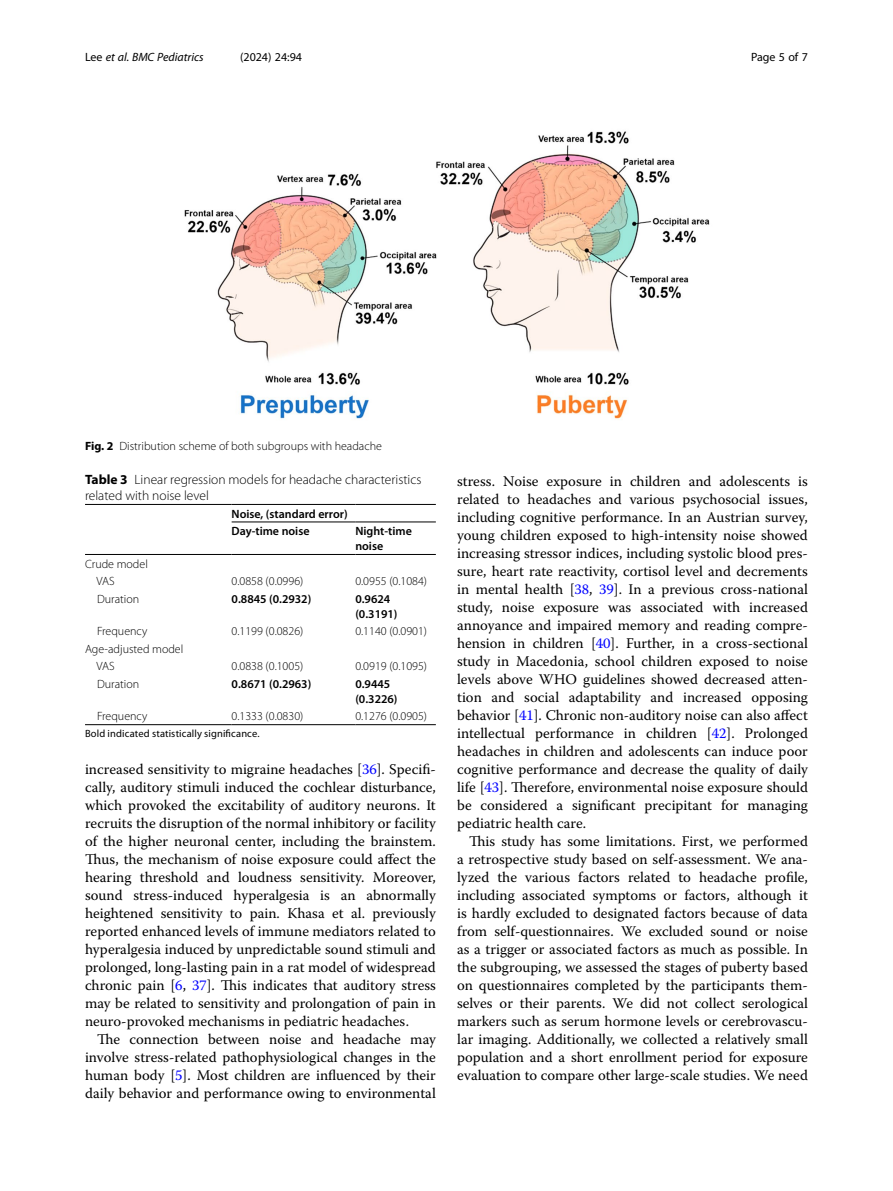
<style>
.page{position:relative;width:893px;height:1191px;background:#fff}
.page>*{position:absolute;margin:0;border:0;box-sizing:border-box;transform-origin:0 0}
.Body_Text_Indent{font:14.7px/18px "Warnock Pro";color:#000;text-align:justify}
.Table_Caption{font:300 13.5px/16.5px "Myriad Pro";color:#000}
.Table_Body{font:300 12px "Myriad Pro";color:#000}
.Table_Body-2{font:600 12px/15px "Myriad Pro";color:#000}
.Figure_Caption{font:300 12px "Myriad Pro";color:#000}
.Table_Head{font:600 12px/15px "Myriad Pro";color:#000}
.t1{font:italic 12px "Myriad Pro";color:#000}
.t2{font:12px "Myriad Pro";color:#000}
.Table_Footnote{font:10.5px "Myriad Pro";letter-spacing:.01em;color:#000}
.s1{font-style:normal}
.s2{font-weight:700}
.s3{color:#00f}
</style>
<div class="page">
<hr style="left:85px;top:554px;width:147px;height:1px;background:#000">
<hr style="left:232px;top:504px;width:123px;height:1px;background:#000">
<hr style="left:355px;top:504px;width:81px;height:1px;background:#000">
<hr style="left:232px;top:522px;width:123px;height:1px;background:#000">
<hr style="left:232px;top:554px;width:123px;height:1px;background:#000">
<hr style="left:355px;top:522px;width:81px;height:1px;background:#000">
<hr style="left:355px;top:554px;width:81px;height:1px;background:#000">
<hr style="left:232px;top:724px;width:123px;height:1px;background:#000">
<hr style="left:355px;top:724px;width:81px;height:1px;background:#000">
<hr style="left:85px;top:724px;width:147px;height:1px;background:#000">
<hr style="left:85px;top:504px;width:147px;height:1px;background:#000">
<img style="left:184px;top:131px;width:526px;height:288px">
<p class="t1" style="left:85px;top:50px;width:120px"><span class="s1">Lee</span> et al. BMC Pediatrics</p>
<p class="t2" style="left:240px;top:50px;width:63px">(2024) 24:94</p>
<p class="t2" style="left:751px;top:50px;width:58px">Page 5 of 7</p>
<p class="Figure_Caption" style="left:85px;top:439px;width:298px"><span class="s2">Fig. 2</span> Distribution scheme of both subgroups with headache</p>
<p class="Table_Caption" style="left:85px;top:471px;width:338px"><span class="s2">Table 3</span> Linear regression models for headache characteristics related with noise level</p>
<p class="Table_Head" style="left:232px;top:506px;width:118px">Noise, (standard error)</p>
<p class="Table_Head" style="left:232px;top:523px;width:79px">Day-time noise</p>
<p class="Table_Head" style="left:355px;top:523px;width:58px">Night-time noise</p>
<p class="Table_Body" style="left:85px;top:557px;width:64px">Crude model</p>
<p class="Table_Body" style="left:97px;top:575px;width:19px">VAS</p>
<p class="Table_Body" style="left:232px;top:575px;width:73px">0.0858 (0.0996)</p>
<p class="Table_Body" style="left:355px;top:575px;width:73px">0.0955 (0.1084)</p>
<p class="Table_Body" style="left:97px;top:592px;width:44px">Duration</p>
<p class="Table_Body-2" style="left:232px;top:591px;width:81px">0.8845 (0.2932)</p>
<p class="Table_Body-2" style="left:355px;top:591px;width:44px">0.9624 (0.3191)</p>
<p class="Table_Body" style="left:97px;top:625px;width:52px">Frequency</p>
<p class="Table_Body" style="left:232px;top:625px;width:73px">0.1199 (0.0826)</p>
<p class="Table_Body" style="left:355px;top:625px;width:73px">0.1140 (0.0901)</p>
<p class="Table_Body" style="left:85px;top:642px;width:100px">Age-adjusted model</p>
<p class="Table_Body" style="left:97px;top:660px;width:19px">VAS</p>
<p class="Table_Body" style="left:232px;top:660px;width:73px">0.0838 (0.1005)</p>
<p class="Table_Body" style="left:355px;top:660px;width:73px">0.0919 (0.1095)</p>
<p class="Table_Body" style="left:97px;top:677px;width:44px">Duration</p>
<p class="Table_Body-2" style="left:232px;top:676px;width:81px">0.8671 (0.2963)</p>
<p class="Table_Body-2" style="left:355px;top:676px;width:44px">0.9445 (0.3226)</p>
<p class="Table_Body" style="left:97px;top:710px;width:52px">Frequency</p>
<p class="Table_Body" style="left:232px;top:710px;width:73px">0.1333 (0.0830)</p>
<p class="Table_Body" style="left:355px;top:710px;width:73px">0.1276 (0.0905)</p>
<p class="Table_Footnote" style="left:85px;top:727px;width:176px">Bold indicated statistically significance.</p>
<p class="Body_Text_Indent" style="left:85px;top:760px;width:352px">increased sensitivity to migraine headaches [<span class="s3">36</span>]. Specifi&shy;cally, auditory stimuli induced the cochlear disturbance, which provoked the excitability of auditory neurons. It recruits the disruption of the normal inhibitory or facility of the higher neuronal center, including the brainstem.<br>Thus, the mechanism of noise exposure could affect the hearing threshold and loudness sensitivity. Moreover, sound stress-induced hyperalgesia is an abnormally heightened sensitivity to pain. Khasa et al. previously reported enhanced levels of immune mediators related to hyperalgesia induced by unpredictable sound stimuli and prolonged, long-lasting pain in a rat model of widespread chronic pain [<span class="s3">6</span>, <span class="s3">37</span>]. This indicates that auditory stress may be related to sensitivity and prolongation of pain in neuro-provoked mechanisms in pediatric headaches.</p>
<p class="Body_Text_Indent" style="left:85px;top:1030px;width:352px;text-indent:12px">The connection between noise and headache may involve stress-related pathophysiological changes in the human body [<span class="s3">5</span>]. Most children are influenced by their daily behavior and performance owing to environmental</p>
<p class="Body_Text_Indent" style="left:457px;top:472px;width:352px">stress. Noise exposure in children and adolescents is related to headaches and various psychosocial issues, including cognitive performance. In an Austrian survey, young children exposed to high-intensity noise showed increasing stressor indices, including systolic blood pres&shy;sure, heart rate reactivity, cortisol level and decrements in mental health [<span class="s3">38</span>, <span class="s3">39</span>]. In a previous cross-national study, noise exposure was associated with increased annoyance and impaired memory and reading compre&shy;hension in children [<span class="s3">40</span>]. Further, in a cross-sectional study in Macedonia, school children exposed to noise levels above WHO guidelines showed decreased atten&shy;tion and social adaptability and increased opposing behavior [<span class="s3">41</span>]. Chronic non-auditory noise can also affect intellectual performance in children [<span class="s3">42</span>]. Prolonged headaches in children and adolescents can induce poor cognitive performance and decrease the quality of daily life [<span class="s3">43</span>]. Therefore, environmental noise exposure should be considered a significant precipitant for managing pediatric health care.</p>
<p class="Body_Text_Indent" style="left:457px;top:832px;width:352px;text-indent:12px">This study has some limitations. First, we performed a retrospective study based on self-assessment. We ana&shy;lyzed the various factors related to headache profile, including associated symptoms or factors, although it is hardly excluded to designated factors because of data from self-questionnaires. We excluded sound or noise as a trigger or associated factors as much as possible. In the subgrouping, we assessed the stages of puberty based on questionnaires completed by the participants them&shy;selves or their parents. We did not collect serological markers such as serum hormone levels or cerebrovascu&shy;lar imaging. Additionally, we collected a relatively small population and a short enrollment period for exposure evaluation to compare other large-scale studies. We need</p>
</div>
